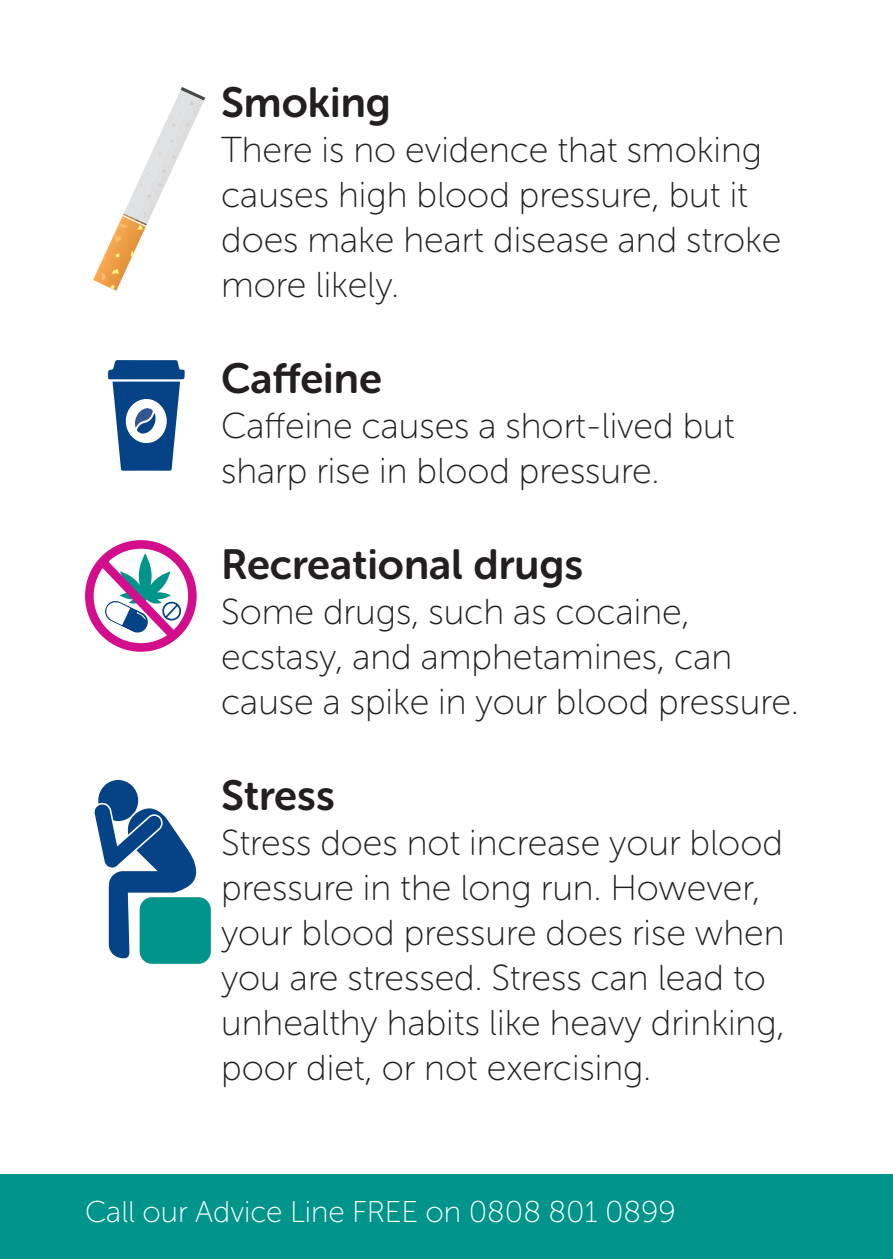
<style>
.page{position:relative;width:893px;height:1259px;background:#fff}
.page>*{position:absolute;margin:0;border:0;box-sizing:border-box;transform-origin:0 0}
.t1{font:42px "Museo Sans Rounded 700";color:#231f20}
.t2{font:36px/45px "Museo Sans Rounded 100";color:#231f20}
.t3{font:30px "Museo Sans Rounded 100";color:#fff}
</style>
<div class="page">
<div style="left:0;top:1174px;width:893px;height:85px;background:#00948b"></div>
<svg style="left:93px;top:87px;width:112px;height:204px"></svg>
<svg style="left:108px;top:360px;width:77px;height:111px"></svg>
<svg style="left:94px;top:780px;width:103px;height:180px"></svg>
<div style="left:140px;top:897px;width:71px;height:66px;background:#00948b;border-radius:13px"></div>
<svg style="left:85px;top:540px;width:112px;height:112px"></svg>
<p class="t1" style="left:221px;top:79px;width:171px">Smoking</p>
<p class="t2" style="left:221px;top:127px;width:562px">There is no evidence that smoking causes high blood pressure, but it does make heart disease and stroke more likely.</p>
<p class="t1" style="left:221px;top:355px;width:162px">Caffeine</p>
<p class="t2" style="left:221px;top:403px;width:515px">Caffeine causes a short-lived but sharp rise in blood pressure.</p>
<p class="t1" style="left:221px;top:541px;width:364px">Recreational drugs</p>
<p class="t2" style="left:221px;top:589px;width:579px">Some drugs, such as cocaine, ecstasy, and amphetamines, can cause a spike in your blood pressure.</p>
<p class="t1" style="left:221px;top:772px;width:115px">Stress</p>
<p class="t2" style="left:221px;top:820px;width:565px">Stress does not increase your blood pressure in the long run. However, your blood pressure does rise when you are stressed. Stress can lead to unhealthy habits like heavy drinking, poor diet, or not exercising.</p>
<p class="t3" style="left:85px;top:1195px;width:592px">Call our Advice Line FREE on 0808 801 0899</p>
<p class="t3" style="left:76px;top:1199px;width:514px">Call our Advice Line FREE on 0808 801</p>
</div>
